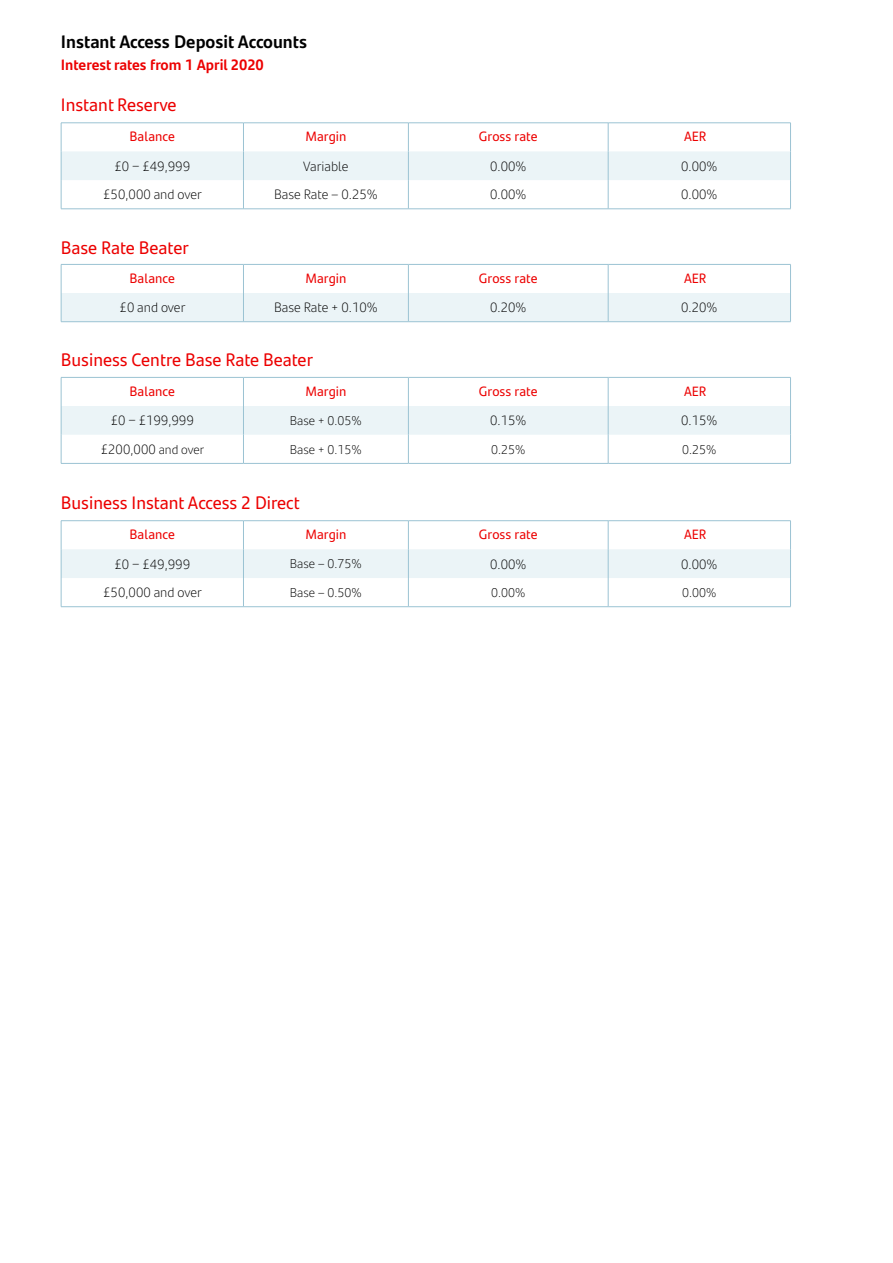
<style>
.page{position:relative;width:893px;height:1263px;background:#fff}
.page>*{position:absolute;margin:0;border:0;box-sizing:border-box;transform-origin:0 0}
.t1{font:18px "Santander Text";color:#ec0000}
.t2{font:700 18px "Santander Text";color:#000}
.t3{font:700 15px "Santander Text";color:#ec0000}
.t4{font:300 13.5px "Santander Text";color:#000}
.t5{font:13.5px "Santander Text";letter-spacing:.005em;color:#ec0000}
.t6{font:300 12.75px "Santander Text";color:#000}
.s1{font-size:12.75px}
</style>
<div class="page">
<svg style="left:61px;top:123px;width:730px;height:86px"></svg>
<hr style="left:61px;top:209px;width:182px;height:1px;background:#9bc3d3">
<hr style="left:243px;top:209px;width:165px;height:1px;background:#9bc3d3">
<hr style="left:408px;top:209px;width:200px;height:1px;background:#9bc3d3">
<hr style="left:608px;top:209px;width:183px;height:1px;background:#9bc3d3">
<svg style="left:61px;top:264px;width:730px;height:57px"></svg>
<hr style="left:61px;top:321px;width:182px;height:1px;background:#9bc3d3">
<hr style="left:243px;top:321px;width:165px;height:1px;background:#9bc3d3">
<hr style="left:408px;top:321px;width:200px;height:1px;background:#9bc3d3">
<hr style="left:608px;top:321px;width:183px;height:1px;background:#9bc3d3">
<hr style="left:61px;top:377px;width:182px;height:1px;background:#9bc3d3">
<hr style="left:243px;top:377px;width:165px;height:1px;background:#9bc3d3">
<hr style="left:408px;top:377px;width:200px;height:1px;background:#9bc3d3">
<hr style="left:608px;top:377px;width:183px;height:1px;background:#9bc3d3">
<svg style="left:61px;top:378px;width:730px;height:85px"></svg>
<hr style="left:61px;top:463px;width:182px;height:1px;background:#9bc3d3">
<hr style="left:243px;top:463px;width:165px;height:1px;background:#9bc3d3">
<hr style="left:408px;top:463px;width:200px;height:1px;background:#9bc3d3">
<hr style="left:608px;top:463px;width:183px;height:1px;background:#9bc3d3">
<hr style="left:61px;top:520px;width:182px;height:1px;background:#9bc3d3">
<hr style="left:243px;top:520px;width:165px;height:1px;background:#9bc3d3">
<hr style="left:408px;top:520px;width:200px;height:1px;background:#9bc3d3">
<hr style="left:608px;top:520px;width:183px;height:1px;background:#9bc3d3">
<svg style="left:61px;top:521px;width:730px;height:85px"></svg>
<hr style="left:61px;top:606px;width:182px;height:1px;background:#9bc3d3">
<hr style="left:243px;top:606px;width:165px;height:1px;background:#9bc3d3">
<hr style="left:408px;top:606px;width:200px;height:1px;background:#9bc3d3">
<hr style="left:608px;top:606px;width:183px;height:1px;background:#9bc3d3">
<h1 class="t2" style="left:61px;top:27px;width:248px">Instant Access Deposit Accounts</h1>
<p class="t3" style="left:61px;top:53px;width:204px">Interest rates from 1 April 2020</p>
<h1 class="t1" style="left:61px;top:91px;width:117px">Instant Reserve</h1>
<p class="t5" style="left:129px;top:126px;width:47px">Balance</p>
<p class="t5" style="left:305px;top:126px;width:42px">Margin</p>
<p class="t5" style="left:479px;top:126px;width:60px">Gross rate</p>
<p class="t5" style="left:684px;top:126px;width:24px">AER</p>
<p class="t4" style="left:114px;top:156px;width:77px">£0 – £49,999</p>
<p class="t4" style="left:303px;top:156px;width:47px">Variable</p>
<p class="t4" style="left:490px;top:156px;width:38px">0.00%</p>
<p class="t4" style="left:681px;top:156px;width:38px">0.00%</p>
<p class="t4" style="left:103px;top:185px;width:100px">£50,000 and over</p>
<p class="t4" style="left:274px;top:185px;width:105px">Base Rate – 0.25%</p>
<p class="t4" style="left:490px;top:185px;width:38px">0.00%</p>
<p class="t4" style="left:681px;top:185px;width:38px">0.00%</p>
<h1 class="t1" style="left:61px;top:234px;width:129px">Base Rate Beater</h1>
<p class="t5" style="left:129px;top:268px;width:47px">Balance</p>
<p class="t5" style="left:305px;top:268px;width:42px">Margin</p>
<p class="t5" style="left:479px;top:268px;width:60px">Gross rate</p>
<p class="t5" style="left:684px;top:268px;width:24px">AER</p>
<p class="t4" style="left:120px;top:298px;width:67px">£0 and over</p>
<p class="t4" style="left:274px;top:298px;width:105px">Base Rate + 0.10%</p>
<p class="t4" style="left:490px;top:298px;width:38px">0.20%</p>
<p class="t4" style="left:681px;top:298px;width:38px">0.20%</p>
<h1 class="t1" style="left:61px;top:346px;width:254px">Business Centre Base Rate Beater</h1>
<p class="t5" style="left:129px;top:381px;width:47px">Balance</p>
<p class="t5" style="left:305px;top:381px;width:42px">Margin</p>
<p class="t5" style="left:479px;top:381px;width:60px">Gross rate</p>
<p class="t5" style="left:684px;top:381px;width:24px">AER</p>
<p class="t4" style="left:111px;top:411px;width:85px">£0 – £199,999</p>
<p class="t6" style="left:290px;top:411px;width:73px">Base + 0.05%</p>
<p class="t4" style="left:490px;top:411px;width:38px">0.15%</p>
<p class="t4" style="left:681px;top:411px;width:38px">0.15%</p>
<p class="t4" style="left:101px;top:439px;width:105px">£200,000 <span class="s1">and over</span></p>
<p class="t6" style="left:290px;top:440px;width:73px">Base + 0.15%</p>
<p class="t6" style="left:491px;top:440px;width:36px">0.25%</p>
<p class="t6" style="left:682px;top:440px;width:36px">0.25%</p>
<h1 class="t1" style="left:61px;top:489px;width:241px">Business Instant Access 2 Direct</h1>
<p class="t5" style="left:129px;top:524px;width:47px">Balance</p>
<p class="t5" style="left:305px;top:524px;width:42px">Margin</p>
<p class="t5" style="left:479px;top:524px;width:60px">Gross rate</p>
<p class="t5" style="left:684px;top:524px;width:24px">AER</p>
<p class="t4" style="left:114px;top:554px;width:77px">£0 – £49,999</p>
<p class="t6" style="left:290px;top:554px;width:74px">Base – 0.75%</p>
<p class="t4" style="left:490px;top:554px;width:38px">0.00%</p>
<p class="t4" style="left:681px;top:554px;width:38px">0.00%</p>
<p class="t4" style="left:103px;top:582px;width:100px">£50,000 and over</p>
<p class="t6" style="left:290px;top:583px;width:74px">Base – 0.50%</p>
<p class="t6" style="left:491px;top:583px;width:36px">0.00%</p>
<p class="t6" style="left:682px;top:583px;width:36px">0.00%</p>
</div>
